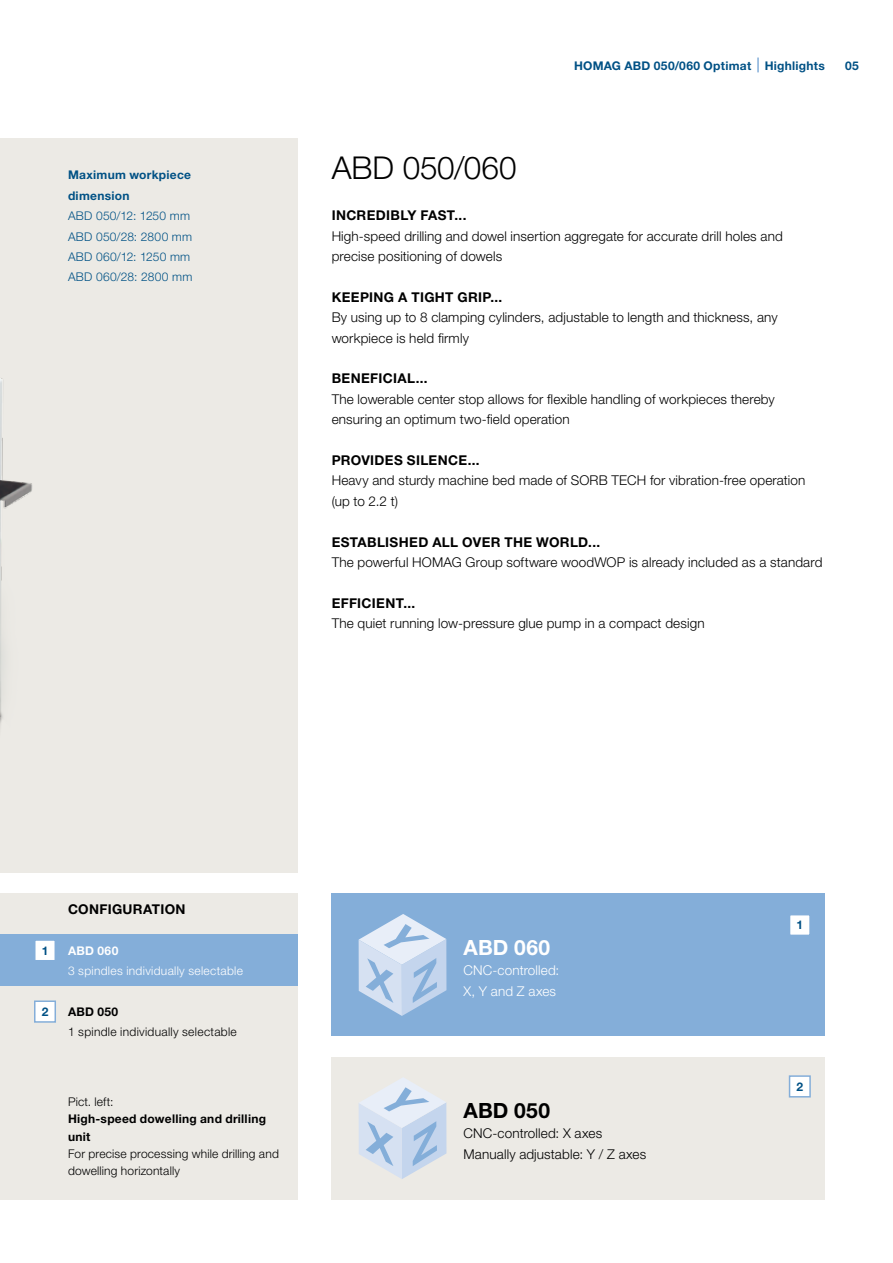
<style>
.page{position:relative;width:893px;height:1263px;background:#fff}
.page>*{position:absolute;margin:0;border:0;box-sizing:border-box;transform-origin:0 0}
.t1{font:300 31.5px "Helvetica Neue LTW1 G";color:#000}
.t2{font:700 21px "Helvetica Neue LTW1 G";letter-spacing:.01em;color:#000}
.t3{font:700 21px "Helvetica Neue LTW1 G";letter-spacing:.015em;color:#fff}
.t4{font:300 13.5px/20.4px "Helvetica Neue LTW1 G";letter-spacing:.01em;color:#000}
.t5{font:700 13.5px "Helvetica Neue LTW1 G";letter-spacing:.025em;color:#000}
.t6{font:300 13.5px/20.4px "Helvetica Neue LTW1 G";letter-spacing:.01em;color:#fff}
.t7{font:300 12px/17.2px "Helvetica Neue LTW1 G";letter-spacing:.015em;color:#000}
.t8{font:300 12px/20.4px "Helvetica Neue LTW1 G";letter-spacing:.025em;color:#005185}
.t9{font:700 12px/20.4px "Helvetica Neue LTW1 G";letter-spacing:.025em;color:#005185}
.t10{font:700 12px/17.2px "Helvetica Neue LTW1 G";letter-spacing:.025em;color:#000}
.t11{font:300 12px "Helvetica Neue LTW1 G";letter-spacing:.025em;color:#fff}
.t12{font:700 12px "Helvetica Neue LTW1 G";letter-spacing:.03em;color:#fff}
</style>
<div class="page">
<div style="left:0;top:893px;width:298px;height:306px;background:#eceae5"></div>
<div style="left:0;top:139px;width:298px;height:734px;background:#eceae5"></div>
<div style="left:332px;top:1057px;width:493px;height:142px;background:#eceae5"></div>
<div style="left:332px;top:893px;width:493px;height:143px;background:#84aed9"></div>
<div style="left:0;top:934px;width:298px;height:52px;background:#84aed9"></div>
<svg style="left:359px;top:1077px;width:87px;height:102px"></svg>
<svg style="left:359px;top:914px;width:87px;height:102px"></svg>
<img style="left:0;top:138px;width:58px;height:587px">
<div style="left:789px;top:915px;width:21px;height:20px;background:#fff"></div>
<div style="left:789px;top:914px;width:22px;height:22px;border:2px solid #84aed9"></div>
<div style="left:789px;top:1076px;width:21px;height:21px;background:#fff"></div>
<div style="left:789px;top:1075px;width:22px;height:22px;border:2px solid #84aed9"></div>
<div style="left:35px;top:940px;width:20px;height:21px;background:#fff"></div>
<div style="left:34px;top:939px;width:22px;height:22px;border:2px solid #84aed9"></div>
<div style="left:35px;top:1001px;width:20px;height:21px;background:#fff"></div>
<div style="left:34px;top:1000px;width:22px;height:23px;border:2px solid #84aed9"></div>
<svg style="left:757px;top:58px;width:2px;height:14px"></svg>
<p class="t9" style="left:68px;top:165px;width:125px">Maximum workpiece dimension</p>
<p class="t8" style="left:68px;top:206px;width:126px">ABD 050/12: 1250 mm<br>ABD 050/28: 2800 mm<br>ABD 060/12: 1250 mm<br>ABD 060/28: 2800 mm</p>
<p class="t9" style="left:574px;top:55px;width:252px">HOMAG ABD 050/060 Optimat Highlights</p>
<p class="t9" style="left:845px;top:55px;width:15px">05</p>
<h1 class="t1" style="left:332px;top:149px;width:186px">ABD 050/060</h1>
<p class="t5" style="left:332px;top:207px;width:136px">INCREDIBLY FAST...</p>
<p class="t4" style="left:332px;top:226px;width:453px">High-speed drilling and dowel insertion aggregate for accurate drill holes and precise positioning of dowels</p>
<p class="t5" style="left:332px;top:289px;width:172px">KEEPING A TIGHT GRIP...</p>
<p class="t4" style="left:332px;top:307px;width:447px">By using up to 8 clamping cylinders, adjustable to length and thickness, any workpiece is held firmly</p>
<p class="t5" style="left:332px;top:370px;width:98px">BENEFICIAL...</p>
<p class="t4" style="left:332px;top:389px;width:445px">The lowerable center stop allows for flexible handling of workpieces thereby ensuring an optimum two-field operation</p>
<p class="t5" style="left:332px;top:452px;width:149px">PROVIDES SILENCE...</p>
<p class="t4" style="left:332px;top:470px;width:475px">Heavy and sturdy machine bed made of SORB TECH for vibration-free operation (up to 2.2 t)</p>
<p class="t5" style="left:332px;top:533px;width:270px">ESTABLISHED ALL OVER THE WORLD...</p>
<p class="t4" style="left:332px;top:552px;width:492px">The powerful HOMAG Group software woodWOP is already included as a standard</p>
<p class="t5" style="left:332px;top:595px;width:85px">EFFICIENT...</p>
<p class="t4" style="left:332px;top:613px;width:374px">The quiet running low-pressure glue pump in a compact design</p>
<p class="t5" style="left:68px;top:901px;width:119px">CONFIGURATION</p>
<p class="t9" style="left:42px;top:940px;width:8px">1</p>
<p class="t12" style="left:68px;top:943px;width:52px">ABD 060</p>
<p class="t11" style="left:68px;top:963px;width:176px">3 spindles individually selectable</p>
<p class="t9" style="left:42px;top:1001px;width:8px">2</p>
<p class="t10" style="left:68px;top:1003px;width:52px">ABD 050</p>
<p class="t7" style="left:68px;top:1023px;width:170px">1 spindle individually selectable</p>
<p class="t7" style="left:68px;top:1093px;width:47px">Pict. left:</p>
<p class="t10" style="left:68px;top:1110px;width:200px">High-speed dowelling and drilling unit</p>
<p class="t7" style="left:68px;top:1145px;width:212px">For precise processing while drilling and dowelling horizontally</p>
<h2 class="t3" style="left:463px;top:934px;width:88px">ABD 060</h2>
<p class="t6" style="left:463px;top:960px;width:97px">CNC-controlled:<br>X, Y and Z axes</p>
<h2 class="t2" style="left:463px;top:1097px;width:88px">ABD 050</h2>
<p class="t4" style="left:463px;top:1123px;width:184px">CNC-controlled: X axes<br>Manually adjustable: Y / Z axes</p>
<p class="t9" style="left:796px;top:915px;width:8px">1</p>
<p class="t9" style="left:796px;top:1076px;width:8px">2</p>
</div>
